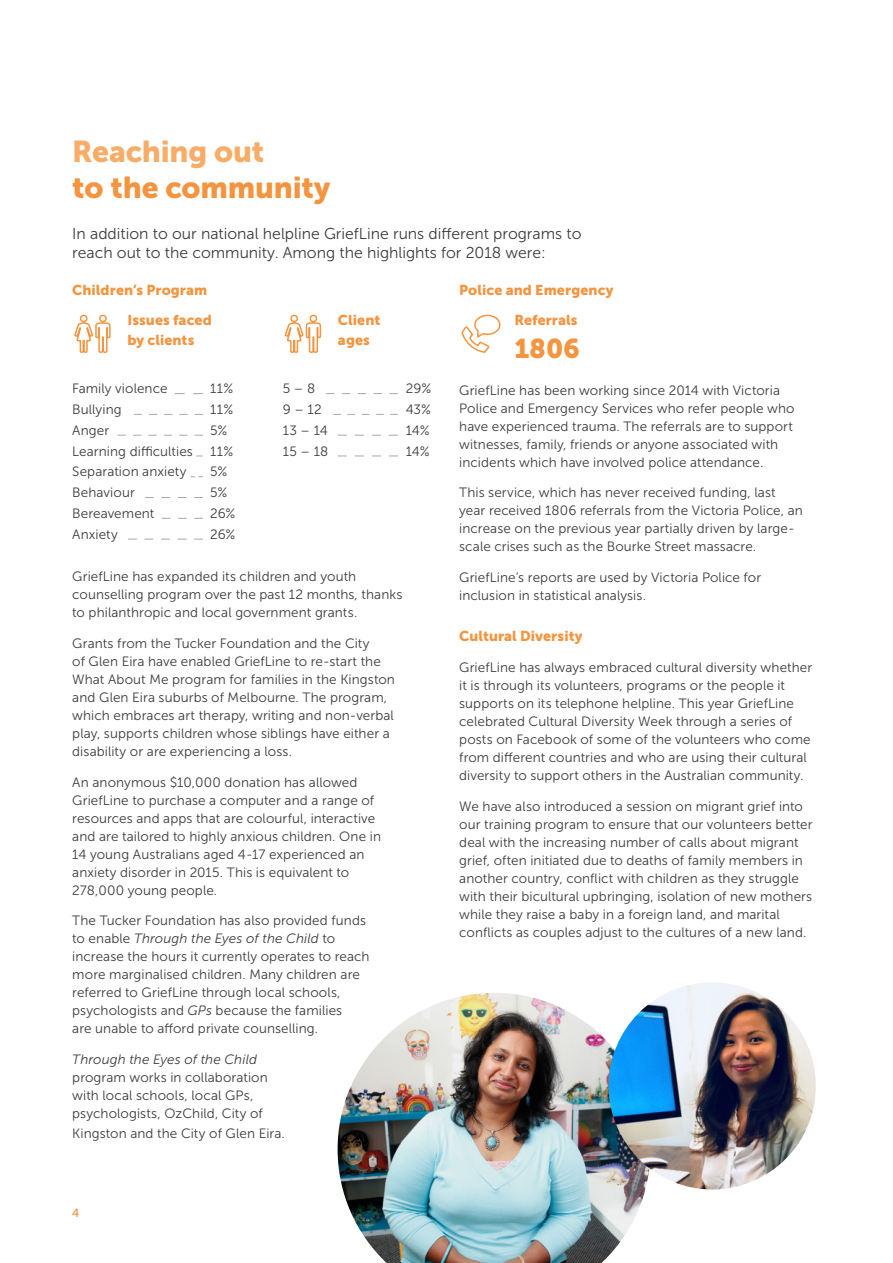
<style>
.page{position:relative;width:893px;height:1263px;background:#fff}
.page>*{position:absolute;margin:0;border:0;box-sizing:border-box;transform-origin:0 0}
.t1{font:30px "Museo Sans 900";letter-spacing:-.005em;color:#f4943f}
.t2{font:30px "Museo Sans 900";letter-spacing:-.005em;color:#f7ac67}
.t3{font:27px "Museo Sans 900";color:#f4943f}
.t4{font:15.75px/19.5px "Museo Sans 300";color:#3c3c3b}
.t5{font:14.25px/19.5px "Museo Sans 900";letter-spacing:.005em;color:#f4943f}
.t6{font:13.5px/18px "Museo Sans 300";letter-spacing:.005em;color:#3c3c3b}
.t7{font:italic 13.5px "Museo Sans 300";letter-spacing:.005em;color:#3c3c3b}
.t8{font:12px "Museo Sans 500";color:#f4943f}
.s1{font-style:italic}
</style>
<div class="page">
<svg style="left:74px;top:314px;width:37px;height:39px"></svg>
<svg style="left:284px;top:314px;width:38px;height:39px"></svg>
<svg style="left:461px;top:314px;width:40px;height:39px"></svg>
<img style="left:338px;top:993px;width:312px;height:270px">
<svg style="left:175px;top:393px;width:28px;height:1px"></svg>
<svg style="left:326px;top:393px;width:72px;height:1px"></svg>
<svg style="left:338px;top:456px;width:60px;height:1px"></svg>
<svg style="left:162px;top:518px;width:41px;height:1px"></svg>
<svg style="left:134px;top:414px;width:69px;height:1px"></svg>
<svg style="left:333px;top:414px;width:65px;height:1px"></svg>
<svg style="left:128px;top:539px;width:75px;height:1px"></svg>
<svg style="left:118px;top:435px;width:85px;height:1px"></svg>
<svg style="left:338px;top:435px;width:60px;height:1px"></svg>
<svg style="left:145px;top:497px;width:58px;height:1px"></svg>
<img style="left:609px;top:982px;width:207px;height:207px;border-radius:104px">
<h1 class="t2" style="left:72px;top:134px;width:194px">Reaching out</h1>
<h1 class="t1" style="left:72px;top:170px;width:260px">to the community</h1>
<p class="t4" style="left:72px;top:224px;width:511px">In addition to our national helpline GriefLine runs different programs to reach out to the community. Among the highlights for 2018 were:</p>
<p class="t5" style="left:72px;top:280px;width:136px">Children’s Program</p>
<p class="t5" style="left:459px;top:280px;width:156px">Police and Emergency</p>
<p class="t5" style="left:127px;top:311px;width:86px">Issues faced by clients</p>
<p class="t5" style="left:338px;top:311px;width:44px">Client ages</p>
<p class="t6" style="left:72px;top:380px;width:97px">Family violence</p>
<p class="t6" style="left:210px;top:380px;width:25px">11%</p>
<p class="t6" style="left:72px;top:400px;width:51px">Bullying</p>
<p class="t6" style="left:210px;top:400px;width:25px">11%</p>
<p class="t6" style="left:72px;top:421px;width:39px">Anger</p>
<p class="t6" style="left:210px;top:421px;width:19px">5%</p>
<p class="t6" style="left:72px;top:442px;width:122px">Learning difficulties</p>
<p class="t6" style="left:210px;top:442px;width:25px">11%</p>
<p class="t6" style="left:72px;top:463px;width:116px">Separation anxiety</p>
<p class="t6" style="left:210px;top:463px;width:19px">5%</p>
<p class="t6" style="left:72px;top:483px;width:64px">Behaviour</p>
<p class="t6" style="left:210px;top:483px;width:19px">5%</p>
<p class="t6" style="left:72px;top:504px;width:84px">Bereavement</p>
<p class="t6" style="left:210px;top:504px;width:27px">26%</p>
<p class="t6" style="left:72px;top:525px;width:47px">Anxiety</p>
<p class="t6" style="left:210px;top:525px;width:27px">26%</p>
<p class="t5" style="left:514px;top:311px;width:65px">Referrals</p>
<h2 class="t3" style="left:514px;top:333px;width:67px">1806</h2>
<p class="t6" style="left:283px;top:380px;width:34px">5 – 8</p>
<p class="t6" style="left:406px;top:380px;width:27px">29%</p>
<p class="t6" style="left:283px;top:400px;width:41px">9 – 12</p>
<p class="t6" style="left:406px;top:400px;width:27px">43%</p>
<p class="t6" style="left:283px;top:421px;width:47px">13 – 14</p>
<p class="t6" style="left:406px;top:421px;width:25px">14%</p>
<p class="t6" style="left:283px;top:442px;width:47px">15 – 18</p>
<p class="t6" style="left:406px;top:442px;width:25px">14%</p>
<p class="t6" style="left:459px;top:381px;width:337px">GriefLine has been working since 2014 with Victoria Police and Emergency Services who refer people who have experienced trauma. The referrals are to support witnesses, family, friends or anyone associated with incidents which have involved police attendance.</p>
<p class="t6" style="left:459px;top:484px;width:345px">This service, which has never received funding, last year received 1806 referrals from the Victoria Police, an increase on the previous year partially driven by large&shy;scale crises such as the Bourke Street massacre.</p>
<p class="t6" style="left:459px;top:569px;width:303px">GriefLine’s reports are used by Victoria Police for inclusion in statistical analysis.</p>
<p class="t5" style="left:459px;top:626px;width:125px">Cultural Diversity</p>
<p class="t6" style="left:459px;top:658px;width:355px">GriefLine has always embraced cultural diversity whether it is through its volunteers, programs or the people it supports on its telephone helpline. This year GriefLine celebrated Cultural Diversity Week through a series of posts on Facebook of some of the volunteers who come from different countries and who are using their cultural diversity to support others in the Australian community.</p>
<p class="t6" style="left:459px;top:797px;width:355px">We have also introduced a session on migrant grief into our training program to ensure that our volunteers better deal with the increasing number of calls about migrant grief, often initiated due to deaths of family members in another country, conflict with children as they struggle with their bicultural upbringing, isolation of new mothers while they raise a baby in a foreign land, and marital conflicts as couples adjust to the cultures of a new land.</p>
<p class="t6" style="left:72px;top:568px;width:332px">GriefLine has expanded its children and youth counselling program over the past 12 months, thanks to philanthropic and local government grants.</p>
<p class="t6" style="left:72px;top:634px;width:324px">Grants from the Tucker Foundation and the City<br>of Glen Eira have enabled GriefLine to re-start the What About Me program for families in the Kingston and Glen Eira suburbs of Melbourne. The program, which embraces art therapy, writing and non-verbal play, supports children whose siblings have either a disability or are experiencing a loss.</p>
<p class="t6" style="left:72px;top:773px;width:310px">An anonymous $10,000 donation has allowed GriefLine to purchase a computer and a range of resources and apps that are colourful, interactive and are tailored to highly anxious children. One in 14 young Australians aged 4-17 experienced an anxiety disorder in 2015. This is equivalent to 278,000 young people.</p>
<p class="t6" style="left:72px;top:912px;width:299px">The Tucker Foundation has also provided funds to enable <span class="s1">Through the Eyes of the Child</span> to increase the hours it currently operates to reach more marginalised children. Many children are referred to GriefLine through local schools, psychologists and <span class="s1">GPs</span> because the families<br>are unable to afford private counselling.</p>
<p class="t7" style="left:72px;top:1052px;width:186px">Through the Eyes of the Child</p>
<p class="t6" style="left:72px;top:1068px;width:197px">program works in collaboration with local schools, local GPs, psychologists, OzChild, City of</p>
<p class="t6" style="left:72px;top:1124px;width:214px">Kingston and the City of Glen Eira.</p>
<p class="t8" style="left:72px;top:1206px;width:9px">4</p>
</div>
